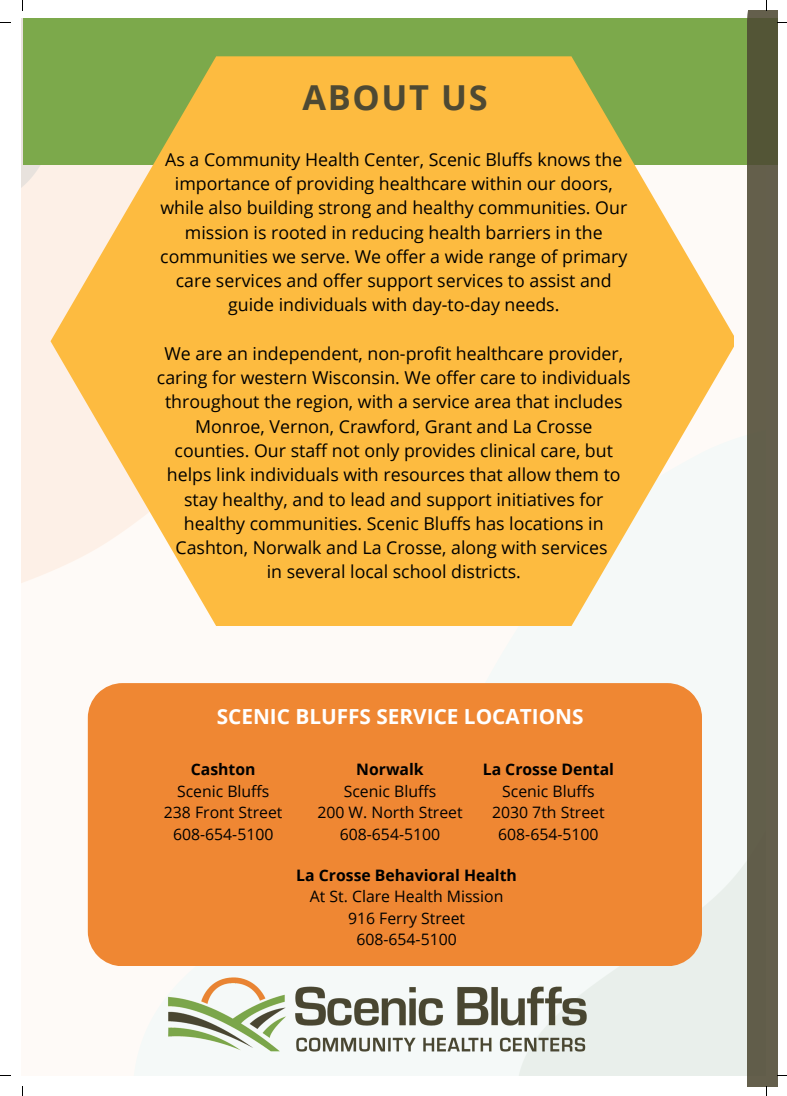
<style>
.page{position:relative;width:787px;height:1096px;background:#fff}
.page>*{position:absolute;margin:0;border:0;box-sizing:border-box;transform-origin:0 0}
.t1{font:700 34.38px "Open Sans";letter-spacing:.05em;color:#4e4933}
.t2{font:700 20.75px "Open Sans";color:#fff}
.t3{font:17.75px/24.2px "Open Sans";color:#000;text-align:center}
.t4{font:15.75px/21.6px "Open Sans";color:#000;text-align:center}
.t5{font:700 15.75px "Open Sans";color:#000}
</style>
<div class="page">
<img style="left:22px;top:19px;width:725px;height:1056px">
<div style="left:23px;top:19px;width:754px;height:146px;background:#7ca94b"></div>
<svg style="left:51px;top:56px;width:683px;height:570px;fill:#fdbb40"></svg>
<img style="left:164px;top:975px;width:427px;height:78px">
<div style="left:747px;top:10px;width:30px;height:1076px;background:linear-gradient(to bottom,#5c5a41,#66604f)"></div>
<div style="left:88px;top:683px;width:614px;height:282px;background:#ef8733"></div>
<h1 class="t1" style="left:303px;top:74px;width:187px">ABOUT US</h1>
<p class="t3" style="left:160px;top:147px;width:469px">As a Community Health Center, Scenic Bluffs knows the importance of providing healthcare within our doors, while also building strong and healthy communities. Our mission is rooted in reducing health barriers in the communities we serve. We offer a wide range of primary care services and offer support services to assist and guide individuals with day-to-day needs.</p>
<p class="t3" style="left:157px;top:341px;width:475px">We are an independent, non-profit healthcare provider, caring for western Wisconsin. We offer care to individuals throughout the region, with a service area that includes Monroe, Vernon, Crawford, Grant and La Crosse counties. Our staff not only provides clinical care, but helps link individuals with resources that allow them to stay healthy, and to lead and support initiatives for healthy communities. Scenic Bluffs has locations in Cashton, Norwalk and La Crosse, along with services<br>in several local school districts.</p>
<p class="t2" style="left:217px;top:702px;width:368px">SCENIC BLUFFS SERVICE LOCATIONS</p>
<p class="t5" style="left:191px;top:758px;width:66px">Cashton</p>
<p class="t4" style="left:164px;top:779px;width:120px">Scenic Bluffs<br>238 Front Street<br>608-654-5100</p>
<p class="t5" style="left:483px;top:758px;width:133px">La Crosse Dental</p>
<p class="t4" style="left:492px;top:779px;width:114px">Scenic Bluffs<br>2030 7th Street<br>608-654-5100</p>
<p class="t5" style="left:296px;top:863px;width:222px">La Crosse Behavioral Health</p>
<p class="t4" style="left:310px;top:885px;width:195px">At St. Clare Health Mission<br>916 Ferry Street<br>608-654-5100</p>
<p class="t5" style="left:356px;top:758px;width:69px">Norwalk</p>
<p class="t4" style="left:317px;top:779px;width:147px">Scenic Bluffs<br>200 W. North Street<br>608-654-5100</p>
</div>
